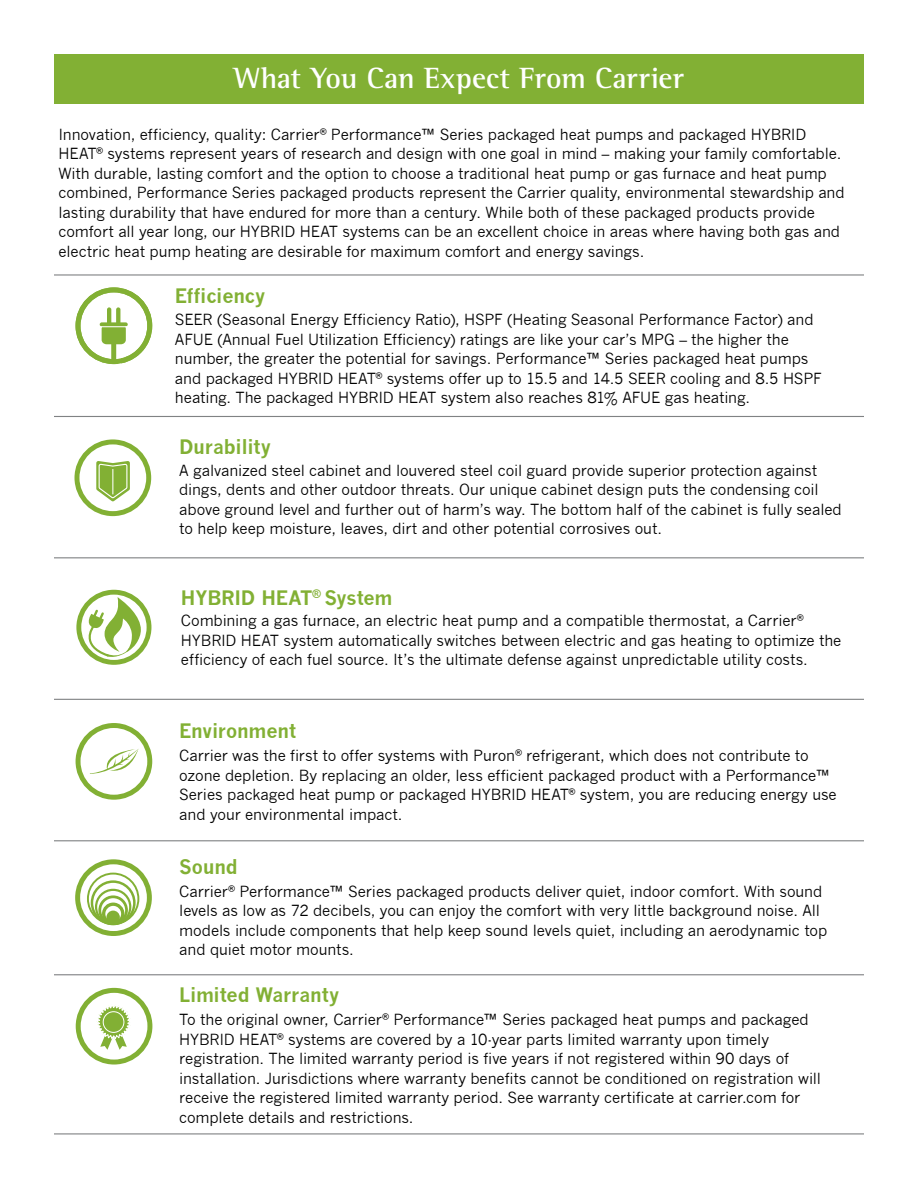
<style>
.page{position:relative;width:918px;height:1188px;background:#fff}
.page>*{position:absolute;margin:0;border:0;box-sizing:border-box;transform-origin:0 0}
.t1{font:700 30px "Rotis Semi Serif";color:#fff}
.t2{font:700 19.5px "News Gothic";letter-spacing:-.015em;color:#82b034}
.t3{font:15px/19.5px "News Gothic";letter-spacing:-.01em;color:#000}
</style>
<div class="page">
<div style="left:54px;top:54px;width:810px;height:50px;background:#82b034"></div>
<svg style="left:76px;top:287px;width:76px;height:77px"></svg>
<hr style="left:98px;top:326px;width:30px;height:1px;background:#fff">
<svg style="left:75px;top:439px;width:76px;height:77px"></svg>
<svg style="left:76px;top:723px;width:76px;height:77px"></svg>
<svg style="left:76px;top:988px;width:76px;height:77px"></svg>
<div style="left:103px;top:1011px;width:21px;height:22px;border:1px solid #fff;border-radius:50%"></div>
<svg style="left:75px;top:859px;width:77px;height:77px"></svg>
<hr style="left:54px;top:274px;width:810px;height:2px;background:#808284">
<hr style="left:54px;top:416px;width:810px;height:1px;background:#808284">
<hr style="left:54px;top:557px;width:810px;height:1px;background:#808284">
<hr style="left:54px;top:699px;width:810px;height:1px;background:#808284">
<hr style="left:54px;top:840px;width:810px;height:1px;background:#808284">
<hr style="left:54px;top:974px;width:810px;height:1px;background:#808284">
<hr style="left:54px;top:1133px;width:810px;height:1px;background:#808284">
<svg style="left:76px;top:590px;width:75px;height:75px"></svg>
<h1 class="t1" style="left:234px;top:67px;width:451px">What You Can Expect From Carrier</h1>
<p class="t3" style="left:58px;top:126px;width:788px">Innovation, efficiency, quality: Carrier<sup>®</sup> Performance™ Series packaged heat pumps and packaged HYBRID HEAT<sup>®</sup> systems represent years of research and design with one goal in mind – making your family comfortable.<br>With durable, lasting comfort and the option to choose a traditional heat pump or gas furnace and heat pump combined, Performance Series packaged products represent the Carrier quality, environmental stewardship and lasting durability that have endured for more than a century. While both of these packaged products provide comfort all year long, our HYBRID HEAT systems can be an excellent choice in areas where having both gas and electric heat pump heating are desirable for maximum comfort and energy savings.</p>
<h2 class="t2" style="left:175px;top:288px;width:92px">Efficiency</h2>
<p class="t3" style="left:175px;top:312px;width:648px">SEER (Seasonal Energy Efficiency Ratio), HSPF (Heating Seasonal Performance Factor) and AFUE (Annual Fuel Utilization Efficiency) ratings are like your car’s MPG – the higher the number, the greater the potential for savings. Performance™ Series packaged heat pumps and packaged HYBRID HEAT<sup>®</sup> systems offer up to 15.5 and 14.5 SEER cooling and 8.5 HSPF heating. The packaged HYBRID HEAT system also reaches 81% AFUE gas heating.</p>
<h2 class="t2" style="left:179px;top:439px;width:93px">Durability</h2>
<p class="t3" style="left:179px;top:462px;width:664px">A galvanized steel cabinet and louvered steel coil guard provide superior protection against dings, dents and other outdoor threats. Our unique cabinet design puts the condensing coil above ground level and further out of harm’s way. The bottom half of the cabinet is fully sealed to help keep moisture, leaves, dirt and other potential corrosives out.</p>
<h2 class="t2" style="left:181px;top:590px;width:213px">HYBRID HEAT<sup>®</sup> System</h2>
<p class="t3" style="left:181px;top:613px;width:662px">Combining a gas furnace, an electric heat pump and a compatible thermostat, a Carrier<sup>®<br></sup>HYBRID HEAT system automatically switches between electric and gas heating to optimize the efficiency of each fuel source. It’s the ultimate defense against unpredictable utility costs.</p>
<h2 class="t2" style="left:179px;top:723px;width:118px">Environment</h2>
<p class="t3" style="left:179px;top:747px;width:659px">Carrier was the first to offer systems with Puron<sup>®</sup> refrigerant, which does not contribute to ozone depletion. By replacing an older, less efficient packaged product with a Performance™ Series packaged heat pump or packaged HYBRID HEAT<sup>®</sup> system, you are reducing energy use and your environmental impact.</p>
<h2 class="t2" style="left:179px;top:859px;width:60px">Sound</h2>
<p class="t3" style="left:179px;top:883px;width:650px">Carrier<sup>®</sup> Performance™ Series packaged products deliver quiet, indoor comfort. With sound levels as low as 72 decibels, you can enjoy the comfort with very little background noise. All models include components that help keep sound levels quiet, including an aerodynamic top and quiet motor mounts.</p>
<h2 class="t2" style="left:179px;top:987px;width:162px">Limited Warranty</h2>
<p class="t3" style="left:179px;top:1011px;width:643px">To the original owner, Carrier<sup>®</sup> Performance™ Series packaged heat pumps and packaged HYBRID HEAT<sup>®</sup> systems are covered by a 10-year parts limited warranty upon timely registration. The limited warranty period is five years if not registered within 90 days of installation. Jurisdictions where warranty benefits cannot be conditioned on registration will receive the registered limited warranty period. See warranty certificate at carrier.com for complete details and restrictions.</p>
</div>
